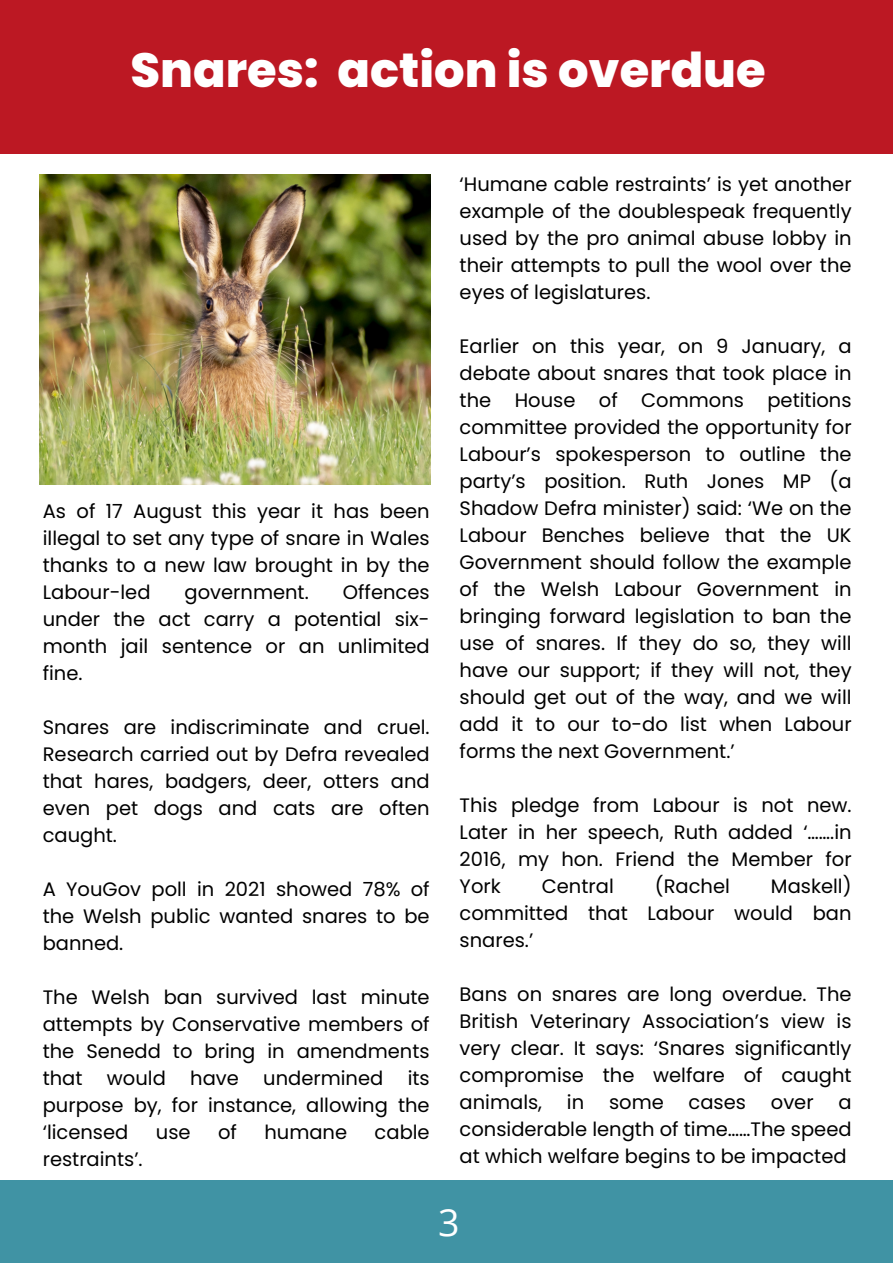
<style>
.page{position:relative;width:893px;height:1264px;background:#fff}
.page>*{position:absolute;margin:0;border:0;box-sizing:border-box;transform-origin:0 0}
.t1{font:800 48px "Poppins";color:#fff}
.t2{font:37.5px "Open Sans";color:#fff}
.t3{font:19.5px/27px "Poppins";color:#000;text-align:justify}
</style>
<div class="page">
<div style="left:0;top:0;width:892px;height:154px;background:#bc1823"></div>
<div style="left:0;top:1179px;width:892px;height:82px;background:#4093a4"></div>
<img style="left:40px;top:174px;width:390px;height:310px">
<p class="t1" style="left:130px;top:37px;width:636px">Snares: action is overdue</p>
<p class="t3" style="left:43px;top:498px;width:388px">As of 17 August this year it has been illegal to set any type of snare in Wales thanks to a new law brought in by the Labour-led</p>
<p class="t3" style="left:43px;top:579px;width:388px;text-indent:300px">Offences under the act carry a potential six&shy;month jail sentence or an unlimited fine.</p>
<p class="t3" style="left:43px;top:714px;width:388px">Snares are indiscriminate and cruel.<br>Research carried out by Defra revealed that hares, badgers, deer, otters and even pet dogs and cats are often caught.</p>
<p class="t3" style="left:43px;top:876px;width:388px">A YouGov poll in 2021 showed 78% of the Welsh public wanted snares to be banned.</p>
<p class="t3" style="left:43px;top:983px;width:388px">The Welsh ban survived last minute attempts by Conservative members of the Senedd to bring in amendments that would have undermined its purpose by, for instance, allowing the ‘licensed</p>
<p class="t3" style="left:184px;top:579px;width:126px">government.</p>
<p class="t3" style="left:156px;top:1118px;width:36px">use</p>
<p class="t3" style="left:218px;top:1118px;width:20px">of</p>
<p class="t3" style="left:264px;top:1118px;width:84px">humane</p>
<p class="t3" style="left:374px;top:1118px;width:57px">cable</p>
<p class="t3" style="left:43px;top:1145px;width:101px">restraints’.</p>
<p class="t3" style="left:459px;top:171px;width:393px">‘Humane cable restraints’ is yet another example of the doublespeak frequently used by the pro animal abuse lobby in their attempts to pull the wool over the eyes of legislatures.</p>
<p class="t3" style="left:459px;top:333px;width:393px">Earlier on this year, on 9 January, a debate about snares that took place in the House of Commons petitions committee provided the opportunity for Labour’s spokesperson to outline the party’s position. Ruth Jones MP (a Shadow Defra minister) said: ‘We on the Labour Benches believe that the UK Government should follow the example of the Welsh Labour Government in bringing forward legislation to ban the use of snares. If they do so, they will have our support; if they will not, they should get out of the way, and we will add it to our to-do list when Labour forms the next Government.’</p>
<p class="t3" style="left:459px;top:791px;width:393px">This pledge from Labour is not new.<br>Later in her speech, Ruth added ‘…….in 2016, my hon. Friend the Member for York</p>
<p class="t3" style="left:459px;top:872px;width:393px;text-indent:311px">Maskell) committed that Labour would ban snares.’</p>
<p class="t3" style="left:459px;top:980px;width:393px">Bans on snares are long overdue. The British Veterinary Association’s view is very clear. It says: ‘Snares significantly compromise the welfare of caught animals,</p>
<p class="t3" style="left:542px;top:872px;width:73px">Central</p>
<p class="t3" style="left:654px;top:872px;width:77px">(Rachel</p>
<p class="t3" style="left:567px;top:1088px;width:19px">in</p>
<p class="t3" style="left:609px;top:1088px;width:56px">some</p>
<p class="t3" style="left:688px;top:1088px;width:59px">cases</p>
<p class="t3" style="left:770px;top:1088px;width:44px">over</p>
<p class="t3" style="left:459px;top:1088px;width:393px;text-indent:379px">a considerable length of time……The speed at which welfare begins to be impacted</p>
<p class="t2" style="left:438px;top:1195px;width:23px">3</p>
</div>
